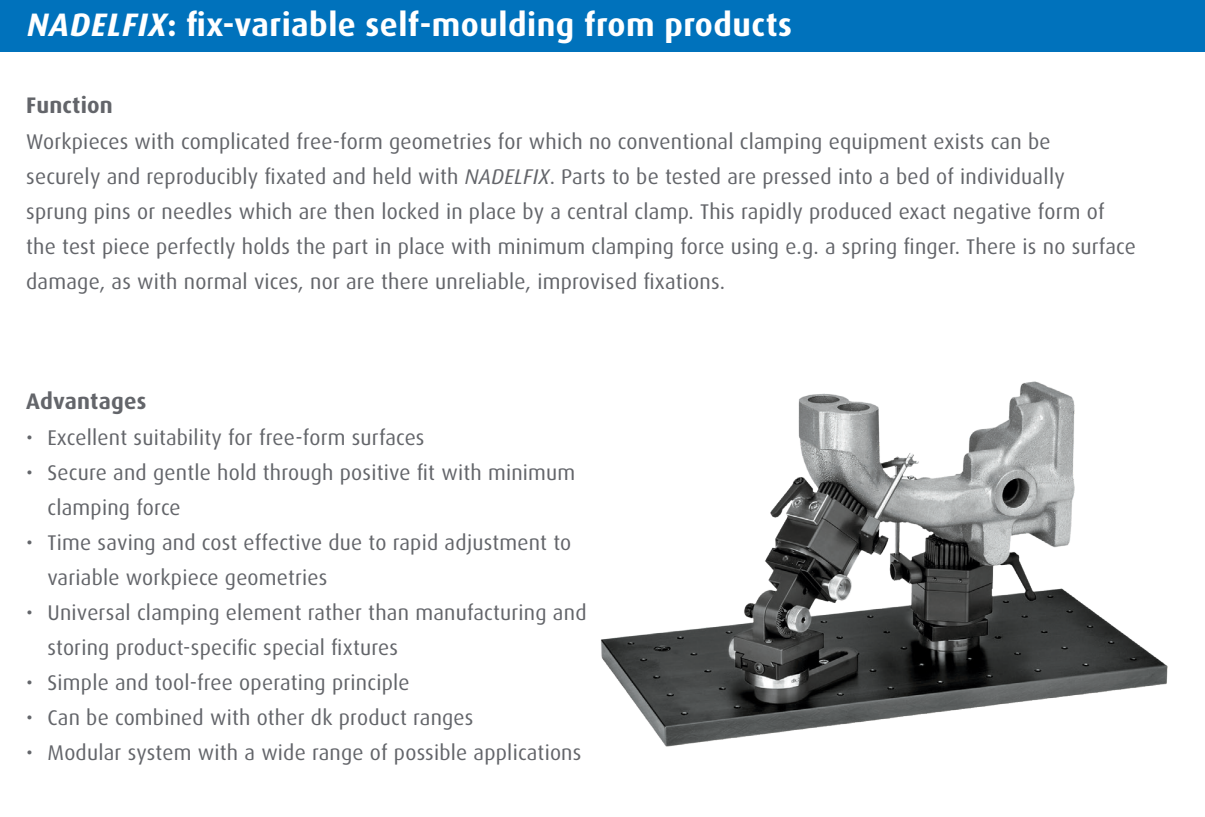
<style>
.page{position:relative;width:1205px;height:817px;background:#fff}
.page>*{position:absolute;margin:0;border:0;box-sizing:border-box;transform-origin:0 0}
.t1{font:700 32.5px "Dax Pro";letter-spacing:.015em;color:#fff}
.t2{font:700 22.5px "Dax Pro";letter-spacing:.01em;color:#63656a}
.t3{font:21.25px/35px "Dax Pro";letter-spacing:.01em;color:#63656a}
.s1{font-style:italic}
</style>
<div class="page">
<img style="left:600px;top:381px;width:568px;height:366px">
<div style="left:0;top:0;width:1204px;height:52px;background:#0072bc"></div>
<h1 class="t1" style="left:27px;top:4px;width:766px"><span class="s1">NADELFIX</span>: fix-variable self-moulding from products</h1>
<p class="t2" style="left:26px;top:91px;width:88px">Function</p>
<p class="t3" style="left:26px;top:123px;width:1110px">Workpieces with complicated free-form geometries for which no conventional clamping equipment exists can be<br>securely and reproducibly fixated and held with <span class="s1">NADELFIX</span>. Parts to be tested are pressed into a bed of individually<br>sprung pins or needles which are then locked in place by a central clamp. This rapidly produced exact negative form of the test piece perfectly holds the part in place with minimum clamping force using e.g. a spring finger. There is no surface damage, as with normal vices, nor are there unreliable, improvised fixations.</p>
<p class="t2" style="left:26px;top:386px;width:121px">Advantages</p>
<p class="t3" style="left:26px;top:419px;width:400px">• Excellent suitability for free-form surfaces</p>
<p class="t3" style="left:47px;top:454px;width:529px;text-indent:-21px">• Secure and gentle hold through positive fit with minimum clamping force</p>
<p class="t3" style="left:47px;top:524px;width:525px;text-indent:-21px">• Time saving and cost effective due to rapid adjustment to variable workpiece geometries</p>
<p class="t3" style="left:47px;top:594px;width:540px;text-indent:-21px">• Universal clamping element rather than manufacturing and storing product-specific special fixtures</p>
<p class="t3" style="left:26px;top:664px;width:385px">• Simple and tool-free operating principle</p>
<p class="t3" style="left:26px;top:699px;width:448px">• Can be combined with other dk product ranges</p>
<p class="t3" style="left:26px;top:734px;width:556px">• Modular system with a wide range of possible applications</p>
</div>
